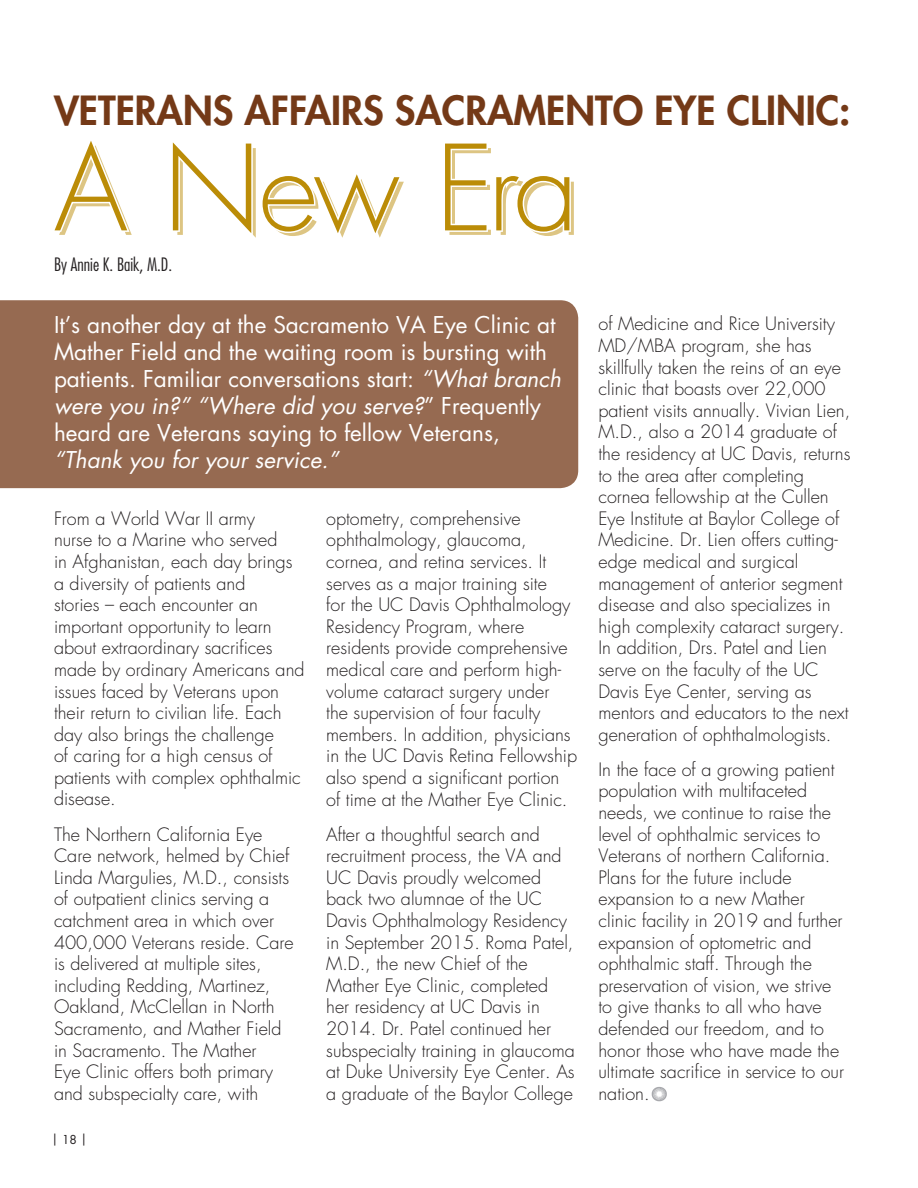
<style>
.page{position:relative;width:918px;height:1188px;background:#fff}
.page>*{position:absolute;margin:0;border:0;box-sizing:border-box;transform-origin:0 0}
.t1{font:300 115.2px "Futura";letter-spacing:-.045em;color:#bb8c07}
.t2{font:800 39.15px "Futura";color:#743917}
.t3{font:22.5px/27px "Futura";color:#fff}
.t4{font:italic 22.5px "Futura";color:#fff}
.t5{font:300 18px/21.6px "Futura";color:#231f20}
.t6{font:300 condensed 18px "Futura";color:#231f20}
.t7{font:12px "Futura";color:#231f20}
.s1{font-style:italic}
</style>
<div class="page">
<div style="left:0;top:300px;width:578px;height:188px;background:#966a51"></div>
<svg style="left:651px;top:1087px;width:16px;height:15px"></svg>
<h2 class="t2" style="left:54px;top:85px;width:798px">VETERANS AFFAIRS SACRAMENTO EYE CLINIC:</h2>
<h1 class="t1" style="left:58px;top:123px;width:526px">A New Era</h1>
<p class="t6" style="left:54px;top:253px;width:120px">By Annie K. Baik, M.D.</p>
<p class="t3" style="left:54px;top:311px;width:509px">It’s another day at the Sacramento VA Eye Clinic at Mather Field and the waiting room is bursting with patients. Familiar conversations start: <span class="s1">“What branch were you in?” “Where did you serve?</span>” Frequently heard are Veterans saying to fellow Veterans,</p>
<p class="t4" style="left:54px;top:445px;width:286px">“Thank you for your service.”</p>
<p class="t5" style="left:54px;top:508px;width:252px">From a World War II army<br>nurse to a Marine who served<br>in Afghanistan, each day brings a diversity of patients and<br>stories – each encounter an important opportunity to learn about extraordinary sacrifices made by ordinary Americans and issues faced by Veterans upon their return to civilian life. Each day also brings the challenge<br>of caring for a high census of patients with complex ophthalmic disease.</p>
<p class="t5" style="left:54px;top:824px;width:241px">The Northern California Eye<br>Care network, helmed by Chief<br>Linda Margulies, M.D., consists of outpatient clinics serving a catchment area in which over<br>400,000 Veterans reside. Care is delivered at multiple sites, including Redding, Martinez,<br>Oakland, McClellan in North<br>Sacramento, and Mather Field in Sacramento. The Mather<br>Eye Clinic offers both primary and subspecialty care, with</p>
<p class="t7" style="left:51px;top:1132px;width:37px">| 18 |</p>
<p class="t5" style="left:326px;top:508px;width:252px">optometry, comprehensive ophthalmology, glaucoma, cornea, and retina services. It serves as a major training site<br>for the UC Davis Ophthalmology<br>Residency Program, where residents provide comprehensive medical care and perform high&shy;volume cataract surgery under<br>the supervision of four faculty members. In addition, physicians in the UC Davis Retina Fellowship also spend a significant portion of time at the Mather Eye Clinic.</p>
<p class="t5" style="left:326px;top:824px;width:250px">After a thoughtful search and recruitment process, the VA and<br>UC Davis proudly welcomed back two alumnae of the UC<br>Davis Ophthalmology Residency in September 2015. Roma Patel,<br>M.D., the new Chief of the<br>Mather Eye Clinic, completed her residency at UC Davis in<br>2014. Dr. Patel continued her subspecialty training in glaucoma at Duke University Eye Center. As a graduate of the Baylor College</p>
<p class="t5" style="left:598px;top:313px;width:253px">of Medicine and Rice University<br>MD/MBA program, she has skillfully taken the reins of an eye clinic that boasts over 22,000 patient visits annually. Vivian Lien,<br>M.D., also a 2014 graduate of the residency at UC Davis, returns to the area after completing cornea fellowship at the Cullen<br>Eye Institute at Baylor College of<br>Medicine. Dr. Lien offers cutting&shy;edge medical and surgical management of anterior segment disease and also specializes in high complexity cataract surgery.<br>In addition, Drs. Patel and Lien serve on the faculty of the UC<br>Davis Eye Center, serving as mentors and educators to the next generation of ophthalmologists.</p>
<p class="t5" style="left:598px;top:759px;width:247px">In the face of a growing patient population with multifaceted needs, we continue to raise the level of ophthalmic services to<br>Veterans of northern California.<br>Plans for the future include expansion to a new Mather clinic facility in 2019 and further expansion of optometric and ophthalmic staff. Through the preservation of vision, we strive to give thanks to all who have defended our freedom, and to honor those who have made the ultimate sacrifice in service to our nation.</p>
</div>
